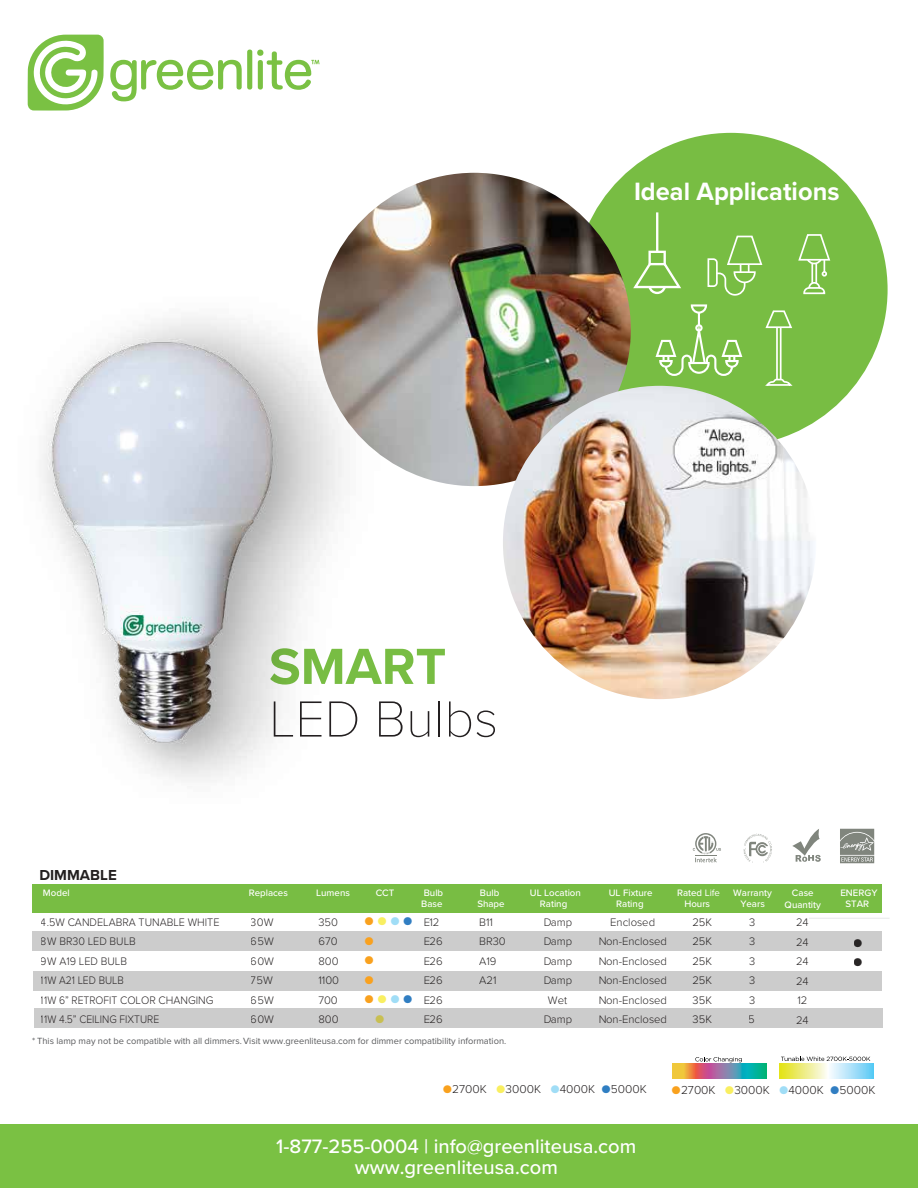
<style>
.page{position:relative;width:918px;height:1188px;background:#fff}
.page>*{position:absolute;margin:0;border:0;box-sizing:border-box;transform-origin:0 0}
.t1{font:100 52.65px "Proxima Nova T";color:#231f20}
.t2{font:700 52.65px "Proxima Nova";color:#78bd43}
.t3{font:700 25.95px "Proxima Nova";color:#fff}
.t4{font:500 20.1px/20.5px "Proxima Nova";color:#fff;text-align:center}
.t5{font:700 15px "Proxima Nova";color:#232020}
.t6{font:13.5px/19.5px "Proxima Nova";color:#f9a11e}
.t7{font:13.5px/19.5px "Proxima Nova";color:#f9ef61}
.t8{font:13.5px/19.5px "Proxima Nova";color:#232020}
.t9{font:300 12px "Proxima Nova";color:#231f20}
.t10{font:300 11.85px "Proxima Nova";color:#231f20}
.t11{font:300 11.25px/19.5px "Proxima Nova";color:#232020;text-align:justify}
.t12{font:300 11.25px/19.5px "Proxima Nova";color:#231f20;scale:.96 1}
.t13{font:500 9.75px/11.6px "Proxima Nova";color:#fff;text-align:center}
.t14{font:9.3px "Proxima Nova";color:#595a5c}
.s1{font-weight:400}
.s2{color:#f9ef61}
.s3{color:#a0ddf6}
.s4{color:#317ec2}
.s5{color:#f9a11e}
.s6{font-weight:400;font-size:13.35px;color:#f9a11e}
.s7{font-weight:400;font-size:13.35px;color:#f9ef60}
.s8{font-weight:400;font-size:13.35px;color:#a0ddf6}
.s9{font-weight:400;font-size:13.35px;color:#2f7ec2}
.s10{font-weight:400;font-size:13.5px;color:#f9a11e}
.s11{font-weight:400;font-size:13.5px;color:#f9ef61}
.s12{font-weight:400;font-size:13.5px;color:#a0ddf6}
.s13{font-weight:400;font-size:13.5px;color:#317ec2}
</style>
<div class="page">
<div style="left:574px;top:133px;width:314px;height:313px;background:#78bd43;border-radius:50%"></div>
<div style="left:0;top:1124px;width:918px;height:64px;background:#7ac143"></div>
<div style="left:247px;top:50px;width:5px;height:40px;background:#7ac143;border-radius:3px"></div>
<svg style="left:257px;top:50px;width:63px;height:40px"></svg>
<svg style="left:28px;top:35px;width:214px;height:76px"></svg>
<svg style="left:707px;top:235px;width:56px;height:61px"></svg>
<svg style="left:633px;top:264px;width:48px;height:31px"></svg>
<div style="left:648px;top:251px;width:18px;height:14px;border:2px solid #fff"></div>
<hr style="left:656px;top:212px;width:2px;height:40px;background:#fff">
<svg style="left:765px;top:310px;width:27px;height:19px"></svg>
<hr style="left:780px;top:327px;width:2px;height:53px;background:#fff">
<hr style="left:776px;top:327px;width:2px;height:53px;background:#fff">
<svg style="left:765px;top:378px;width:28px;height:8px"></svg>
<svg style="left:798px;top:234px;width:33px;height:61px"></svg>
<svg style="left:743px;top:834px;width:29px;height:29px"></svg>
<svg style="left:792px;top:829px;width:29px;height:33px"></svg>
<svg style="left:840px;top:829px;width:34px;height:34px"></svg>
<div style="left:32px;top:884px;width:850px;height:29px;background:#78bd43"></div>
<div style="left:33px;top:971px;width:849px;height:20px;background:#ccc"></div>
<div style="left:33px;top:931px;width:849px;height:19px;background:#ccc"></div>
<img style="left:318px;top:173px;width:313px;height:313px;border-radius:157px">
<img style="left:503px;top:386px;width:313px;height:313px;border-radius:157px">
<svg style="left:655px;top:304px;width:88px;height:72px"></svg>
<img style="left:40px;top:172px;width:503px;height:609px">
<svg style="left:672px;top:1064px;width:94px;height:15px"></svg>
<svg style="left:780px;top:1064px;width:94px;height:15px"></svg>
<svg style="left:695px;top:1057px;width:47px;height:5px"></svg>
<svg style="left:781px;top:1057px;width:89px;height:4px"></svg>
<svg style="left:693px;top:833px;width:28px;height:29px"></svg>
<div style="left:35px;top:1008px;width:848px;height:20px;background:#ccc"></div>
<h2 class="t3" style="left:634px;top:172px;width:207px">Ideal Applications</h2>
<h3 class="t5" style="left:39px;top:864px;width:79px">DIMMABLE</h3>
<h1 class="t2" style="left:269px;top:627px;width:179px">SMART</h1>
<h1 class="t1" style="left:269px;top:680px;width:231px">LED Bulbs</h1>
<p class="t13" style="left:43px;top:886px;width:28px">Model</p>
<p class="t13" style="left:530px;top:886px;width:52px">UL Location<br>Rating</p>
<p class="t13" style="left:376px;top:886px;width:20px">CCT</p>
<p class="t13" style="left:609px;top:886px;width:45px">UL Fixture<br>Rating</p>
<p class="t13" style="left:249px;top:886px;width:41px">Replaces</p>
<p class="t13" style="left:840px;top:886px;width:39px">ENERGY<br>STAR</p>
<p class="t13" style="left:316px;top:886px;width:35px">Lumens</p>
<p class="t13" style="left:677px;top:886px;width:44px">Rated <span class="s1">Life<br></span>Hours</p>
<p class="t13" style="left:733px;top:886px;width:40px">Warranty<br>Years</p>
<p class="t13" style="left:477px;top:886px;width:29px;text-align:left">Bulb<br>Shape</p>
<p class="t13" style="left:421px;top:886px;width:23px;text-align:left">Bulb<br>Base</p>
<p class="t11" style="left:423px;top:912px;width:21px;text-align:left">E12<br>E26<br>E26<br>E26<br>E26<br>E26</p>
<p class="t13" style="left:785px;top:887px;width:38px">Case<br>Quantity</p>
<p class="t11" style="left:796px;top:912px;width:14px">24<br>24<br>24<br>24<br>12<br>24</p>
<p class="t6" style="left:365px;top:910px;width:49px">● <span class="s2">●</span> <span class="s3">●</span> <span class="s4">● </span>●<br>●<br>●</p>
<p class="t7" style="left:375px;top:988px;width:39px;text-indent:-10px"><span class="s5">●</span> ● <span class="s3">●</span> <span class="s4">● </span>●</p>
<p class="t12" style="left:41px;top:912px;width:188px">4.5W CANDELABRA TUNABLE WHITE<br>8W BR30 LED BULB<br>9W A19 LED BULB<br>11W A21 LED BULB<br>11W 6” RETROFIT COLOR CHANGING<br>11W 4.5” CEILING FIXTURE</p>
<p class="t11" style="left:251px;top:912px;width:25px">30W 65W 60W 75W 65W 60W</p>
<p class="t11" style="left:318px;top:912px;width:22px;text-align:left">350<br>670<br>800<br>1100<br>700<br>800</p>
<p class="t11" style="left:479px;top:912px;width:28px;text-align:left">B11<br>BR30<br>A19<br>A21</p>
<p class="t11" style="left:749px;top:912px;width:8px">3<br>3<br>3<br>3<br>3<br>5</p>
<p class="t11" style="left:598px;top:912px;width:70px;text-align:center">Enclosed<br>Non-Enclosed<br>Non-Enclosed<br>Non-Enclosed<br>Non-Enclosed<br>Non-Enclosed</p>
<p class="t11" style="left:692px;top:912px;width:21px">25K 25K 25K 25K 35K 35K</p>
<p class="t11" style="left:543px;top:912px;width:31px;text-align:center">Damp<br>Damp<br>Damp<br>Damp<br>Wet<br>Damp</p>
<p class="t8" style="left:854px;top:932px;width:11px">● ●</p>
<p class="t14" style="left:32px;top:1034px;width:476px">* This lamp may not be compatible with all dimmers.Visit www.greenliteusa.com for dimmer compatibility information.</p>
<p class="t10" style="left:443px;top:1080px;width:205px"><span class="s6">●</span>2700K <span class="s7">●</span>3000K <span class="s8">●</span>4000K <span class="s9">●</span>5000K</p>
<h3 class="t4" style="left:276px;top:1135px;width:362px">1-877-255-0004 | info@greenliteusa.com www.greenliteusa.com</h3>
<p class="t9" style="left:672px;top:1081px;width:205px"><span class="s10">●</span>2700K <span class="s11">●</span>3000K <span class="s12">●</span>4000K <span class="s13">●</span>5000K</p>
</div>
